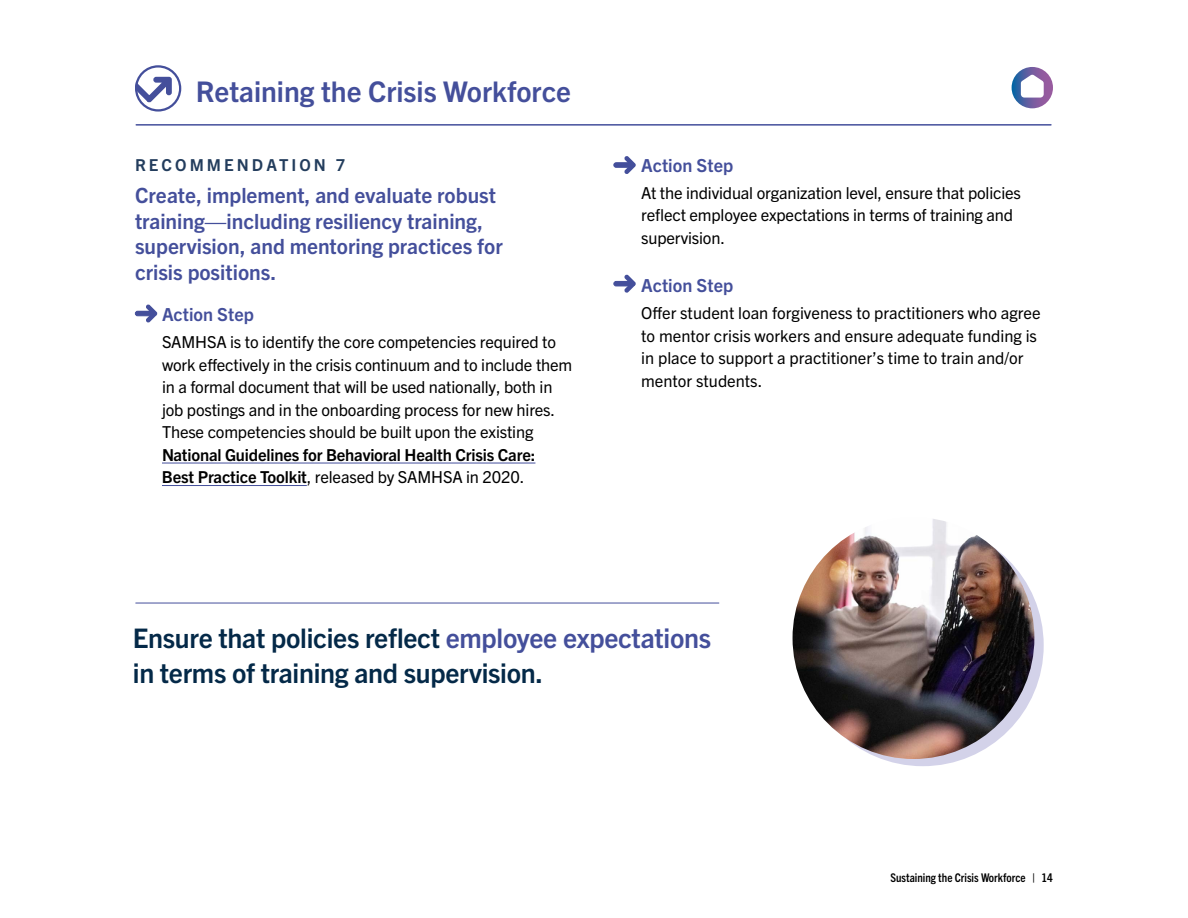
<style>
.page{position:relative;width:1188px;height:918px;background:#fff}
.page>*{position:absolute;margin:0;border:0;box-sizing:border-box;transform-origin:0 0}
.t1{font:700 28.5px "Trade Gothic Next LT Pro";color:#444f9b}
.t2{font:700 27px/34.5px "Trade Gothic Next LT Pro";letter-spacing:-.01em;color:#042948}
.t3{font:700 21px/25.5px "Trade Gothic Next LT Pro";color:#444f9b}
.t4{font:700 18px "Trade Gothic Next LT Pro";color:#444f9b}
.t5{font:16.5px/22.5px "Trade Gothic Next LT Pro";letter-spacing:-.01em;color:#000}
.t6{font:700 16.5px/22.5px "Trade Gothic Next LT Pro";letter-spacing:-.01em;color:#000}
.t7{font:700 16.5px "Trade Gothic Next LT Pro";letter-spacing:.185em;color:#233d5d}
.t8{font:700 condensed 12px "Trade Gothic Next LT Pro";color:#000}
.s1{font-weight:400}
.s2{color:#444f9b}
</style>
<div class="page">
<hr style="left:162px;top:463px;width:373px;height:1px;background:#444f9b">
<hr style="left:162px;top:485px;width:145px;height:1px;background:#444f9b">
<svg style="left:624px;top:156px;width:12px;height:18px"></svg>
<hr style="left:614px;top:163px;width:18px;height:4px;background:#444f9b;border-radius:2px">
<div style="left:613px;top:162px;width:19px;height:6px;border:1px solid #444f9b;border-radius:2px"></div>
<svg style="left:615px;top:274px;width:21px;height:19px"></svg>
<div style="left:614px;top:281px;width:18px;height:5px;background:#444f9b;border-radius:2px"></div>
<div style="left:613px;top:281px;width:19px;height:5px;border:1px solid #444f9b;border-radius:2px"></div>
<svg style="left:136px;top:304px;width:22px;height:19px"></svg>
<div style="left:135px;top:311px;width:18px;height:5px;background:#444f9b;border-radius:2px"></div>
<div style="left:135px;top:311px;width:18px;height:5px;border:1px solid #444f9b;border-radius:2px"></div>
<hr style="left:136px;top:124px;width:915px;height:2px;background:#444f9b">
<div style="left:135px;top:65px;width:46px;height:47px;border:2px solid #444f9b;border-radius:50%"></div>
<svg style="left:135px;top:75px;width:37px;height:27px"></svg>
<hr style="left:136px;top:603px;width:583px;height:1px;background:#444f9b">
<div style="left:802px;top:524px;width:242px;height:242px;background:#d3d2e9;border-radius:50%"></div>
<img style="left:793px;top:517px;width:241px;height:242px;border-radius:121px">
<svg style="left:1012px;top:67px;width:41px;height:41px"></svg>
<svg style="left:1021px;top:75px;width:23px;height:23px"></svg>
<h1 class="t1" style="left:196px;top:72px;width:377px">Retaining the Crisis Workforce</h1>
<p class="t7" style="left:135px;top:153px;width:212px">RECOMMENDATION 7</p>
<p class="t3" style="left:135px;top:181px;width:369px">Create, implement, and evaluate robust training—including resiliency training, supervision, and mentoring practices for crisis positions.</p>
<p class="t4" style="left:162px;top:302px;width:94px">Action Step</p>
<p class="t5" style="left:162px;top:330px;width:412px">SAMHSA is to identify the core competencies required to work effectively in the crisis continuum and to include them in a formal document that will be used nationally, both in job postings and in the onboarding process for new hires.<br>These competencies should be built upon the existing</p>
<p class="t6" style="left:162px;top:442px;width:375px">National Guidelines for Behavioral Health Crisis Care:<br>Best Practice Toolkit<span class="s1">, released by SAMHSA in 2020.</span></p>
<p class="t4" style="left:641px;top:153px;width:94px">Action Step</p>
<p class="t5" style="left:641px;top:180px;width:381px">At the individual organization level, ensure that policies reflect employee expectations in terms of training and supervision.</p>
<p class="t4" style="left:641px;top:273px;width:94px">Action Step</p>
<p class="t5" style="left:641px;top:301px;width:401px">Offer student loan forgiveness to practitioners who agree to mentor crisis workers and ensure adequate funding is in place to support a practitioner’s time to train and/or mentor students.</p>
<h2 class="t2" style="left:133px;top:619px;width:580px">Ensure that policies reflect <span class="s2">employee expectations </span>in terms of training and supervision.</h2>
<p class="t8" style="left:891px;top:869px;width:164px">Sustaining the Crisis Workforce | 14</p>
</div>
